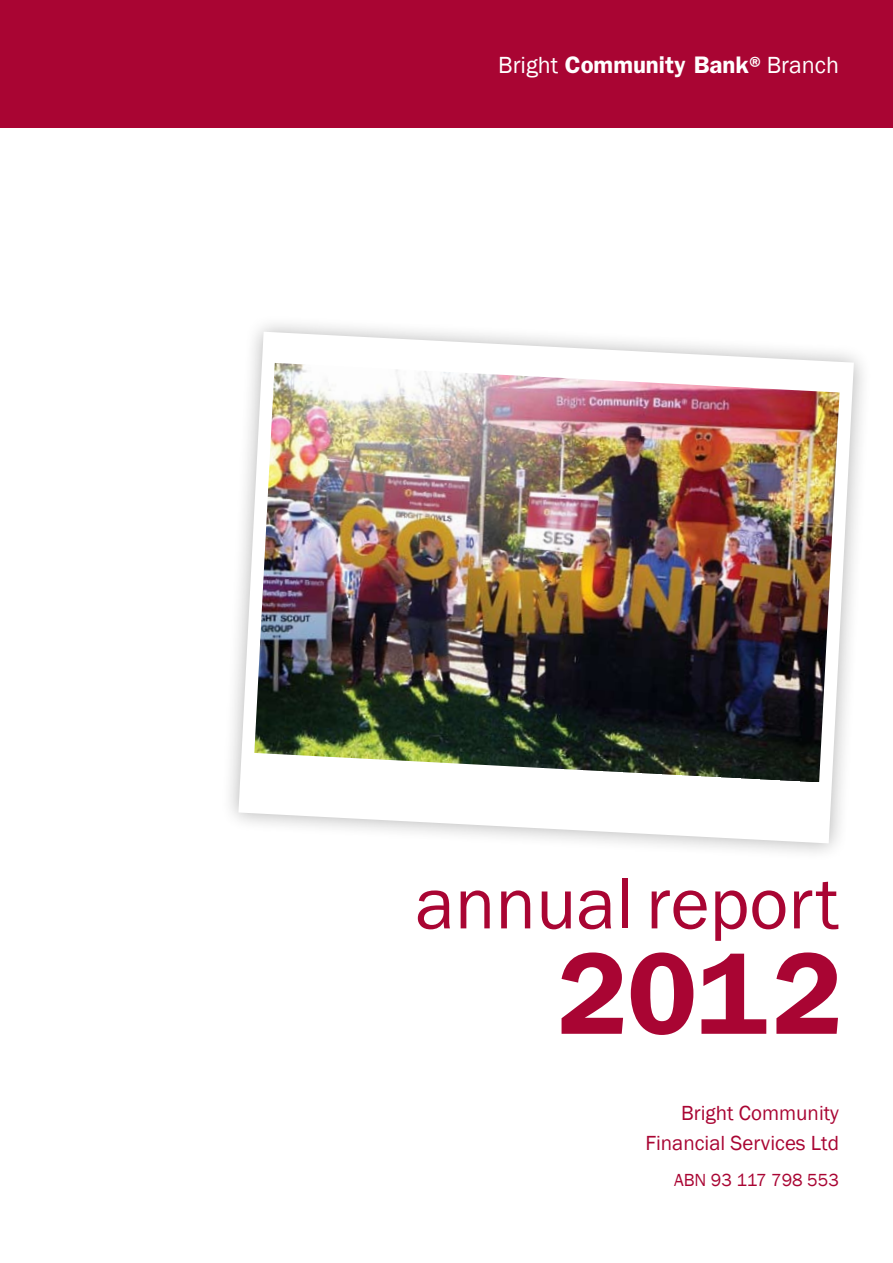
<style>
.page{position:relative;width:893px;height:1263px;background:#fff}
.page>*{position:absolute;margin:0;border:0;box-sizing:border-box;transform-origin:0 0}
.t1{font:600 116.85px "Franklin Gothic";color:#a90533}
.t2{font:74.85px "Franklin Gothic";color:#a90533}
.t3{font:600 24px "Franklin Gothic";color:#fff}
.t4{font:21px/30px "Franklin Gothic";color:#a90533;text-align:right}
.t5{font:18px "Franklin Gothic";color:#a90533}
.s1{font-weight:400}
</style>
<div class="page">
<div style="left:0;top:0;width:893px;height:128px;background:#a90533"></div>
<div style="left:219px;top:312px;width:652px;height:548px;background:#000;opacity:.3"></div>
<svg style="left:238px;top:332px;width:616px;height:511px"></svg>
<img style="left:254px;top:363px;width:585px;height:419px">
<p class="t3" style="left:498px;top:51px;width:342px"><span class="s1">Bright</span> Community Bank®<span class="s1">Branch</span></p>
<h2 class="t2" style="left:415px;top:857px;width:425px">annual report</h2>
<h1 class="t1" style="left:557px;top:925px;width:286px">2012</h1>
<p class="t4" style="left:645px;top:1099px;width:195px">Bright Community<br>Financial Services Ltd</p>
<p class="t5" style="left:674px;top:1169px;width:166px">ABN 93 117 798 553</p>
</div>
